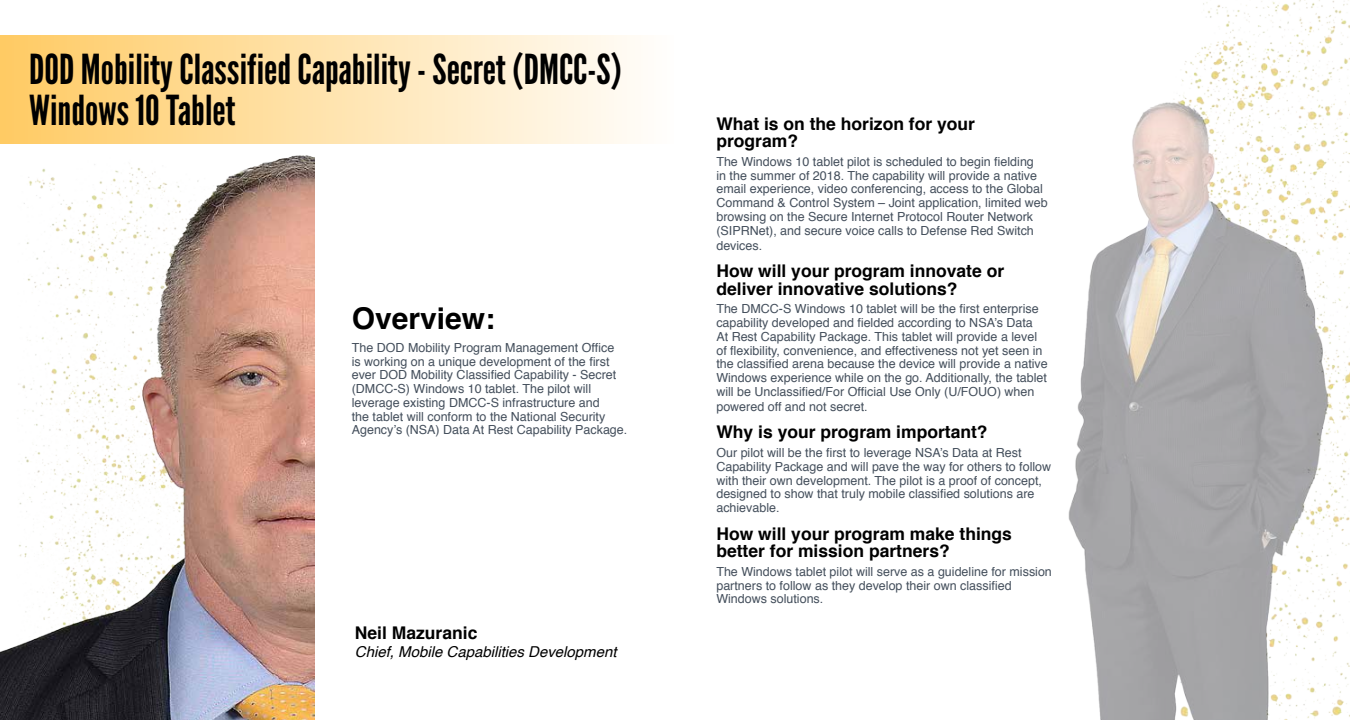
<style>
.page{position:relative;width:1350px;height:720px;background:#fff}
.page>*{position:absolute;margin:0;border:0;box-sizing:border-box;transform-origin:0 0}
.t1{font:41.25px/41.2px "League Gothic";color:#000}
.t2{font:700 30px "Helvetica";color:#000}
.t3{font:700 17.5px/17.5px "Helvetica";color:#000}
.t4{font:italic 15px "Helvetica";color:#000}
.t5{font:12.5px/13.8px "Helvetica";color:#444f5c}
</style>
<div class="page">
<div style="left:1px;top:35px;width:673px;height:109px;background:linear-gradient(to right,#ffca63,#fffefd)"></div>
<img style="left:0;top:155px;width:315px;height:565px">
<img style="left:1068px;top:0;width:282px;height:720px">
<h1 class="t1" style="left:29px;top:49px;width:594px">DOD Mobility Classified Capability - Secret (DMCC-S)<br>Windows 10 Tablet</h1>
<h2 class="t2" style="left:352px;top:295px;width:145px">Overview:</h2>
<p class="t5" style="left:352px;top:341px;width:277px">The DOD Mobility Program Management Office<br>is working on a unique development of the first ever DOD Mobility Classified Capability - Secret (DMCC-S) Windows 10 tablet. The pilot will leverage existing DMCC-S infrastructure and<br>the tablet will conform to the National Security Agency’s (NSA) Data At Rest Capability Package.</p>
<h3 class="t3" style="left:355px;top:624px;width:124px">Neil Mazuranic</h3>
<p class="t4" style="left:355px;top:639px;width:263px">Chief, Mobile Capabilities Development</p>
<h3 class="t3" style="left:716px;top:115px;width:260px">What is on the horizon for your program?</h3>
<p class="t5" style="left:716px;top:155px;width:333px">The Windows 10 tablet pilot is scheduled to begin fielding<br>in the summer of 2018. The capability will provide a native email experience, video conferencing, access to the Global Command &amp; Control System – Joint application, limited web browsing on the Secure Internet Protocol Router Network (SIPRNet), and secure voice calls to Defense Red Switch</p>
<p class="t5" style="left:716px;top:239px;width:47px">devices.</p>
<h3 class="t3" style="left:716px;top:263px;width:289px">How will your program innovate or deliver innovative solutions?</h3>
<p class="t5" style="left:716px;top:303px;width:333px">The DMCC-S Windows 10 tablet will be the first enterprise capability developed and fielded according to NSA’s Data<br>At Rest Capability Package. This tablet will provide a level of flexibility, convenience, and effectiveness not yet seen in the classified arena because the device will provide a native Windows experience while on the go. Additionally, the tablet will be Unclassified/For Official Use Only (U/FOUO) when</p>
<p class="t5" style="left:716px;top:400px;width:153px">powered off and not secret.</p>
<h3 class="t3" style="left:716px;top:424px;width:273px">Why is your program important?</h3>
<p class="t5" style="left:716px;top:446px;width:336px">Our pilot will be the first to leverage NSA’s Data at Rest Capability Package and will pave the way for others to follow with their own development. The pilot is a proof of concept, designed to show that truly mobile classified solutions are achievable.</p>
<h3 class="t3" style="left:716px;top:525px;width:297px">How will your program make things better for mission partners?</h3>
<p class="t5" style="left:716px;top:565px;width:337px">The Windows tablet pilot will serve as a guideline for mission partners to follow as they develop their own classified<br>Windows solutions.</p>
</div>
